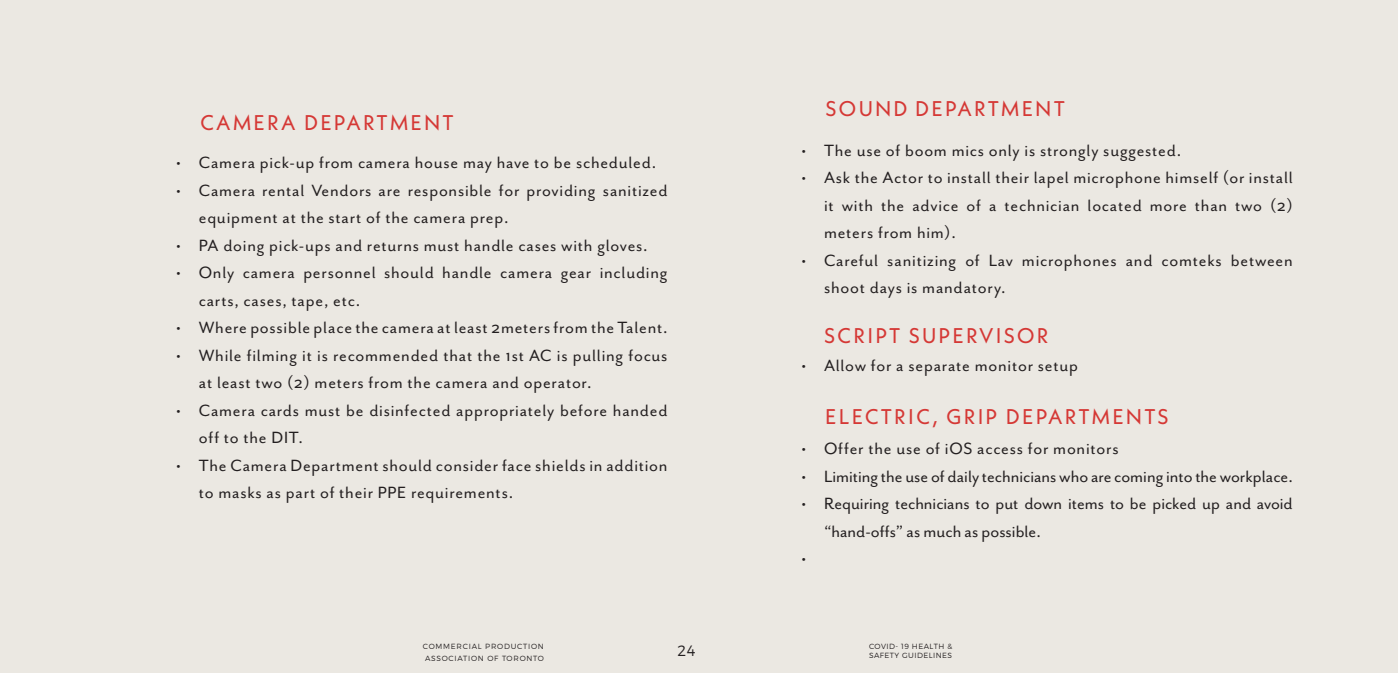
<style>
.page{position:relative;width:1398px;height:673px;background:#ebe8e2}
.page>*{position:absolute;margin:0;border:0;box-sizing:border-box;transform-origin:0 0}
.t1{font:21.25px "Neue Kabel";letter-spacing:.1em;color:#d53835}
.t2{font:18.75px/27.5px "Mr Eaves San OT";letter-spacing:.04em;color:#231f20}
.t3{font:18.75px "Mr Eaves San OT";color:#231f20}
.t4{font:15px "Trueno Lt";color:#231f20}
.t5{font:7.5px/11.5px "Trueno Lt";letter-spacing:.09em;color:#231f20}
.t6{font:7.5px "Trueno Lt";letter-spacing:.06em;color:#231f20}
</style>
<div class="page">
<p class="t1" style="left:200px;top:109px;width:255px">CAMERA DEPARTMENT</p>
<p class="t2" style="left:176px;top:149px;width:481px">• Camera pick-up from camera house may have to be scheduled.</p>
<p class="t2" style="left:199px;top:176px;width:470px;text-indent:-22px">• Camera rental Vendors are responsible for providing sanitized equipment at the start of the camera prep.</p>
<p class="t2" style="left:176px;top:231px;width:473px">• PA doing pick-ups and returns must handle cases with gloves.</p>
<p class="t2" style="left:199px;top:259px;width:470px;text-indent:-22px">• Only camera personnel should handle camera gear including carts, cases, tape, etc.</p>
<p class="t2" style="left:176px;top:314px;width:493px">• Where possible place the camera at least 2meters from the Talent.</p>
<p class="t2" style="left:199px;top:341px;width:470px;text-indent:-22px">• While filming it is recommended that the 1st AC is pulling focus at least two (2) meters from the camera and operator.</p>
<p class="t2" style="left:199px;top:396px;width:470px;text-indent:-22px">• Camera cards must be disinfected appropriately before handed off to the DIT.</p>
<p class="t2" style="left:199px;top:451px;width:470px;text-indent:-22px">• The Camera Department should consider face shields in addition to masks as part of their PPE requirements.</p>
<p class="t1" style="left:825px;top:95px;width:241px">SOUND DEPARTMENT</p>
<p class="t2" style="left:801px;top:136px;width:381px">• The use of boom mics only is strongly suggested.</p>
<p class="t2" style="left:824px;top:164px;width:470px;text-align:justify;text-indent:-22px">• Ask the Actor to install their lapel microphone himself (or install it with the advice of a technician located more than two (2) meters from him).</p>
<p class="t2" style="left:824px;top:246px;width:470px;text-indent:-22px">• Careful sanitizing of Lav microphones and comteks between shoot days is mandatory.</p>
<p class="t1" style="left:824px;top:322px;width:226px">SCRIPT SUPERVISOR</p>
<p class="t2" style="left:801px;top:352px;width:278px">• Allow for a separate monitor setup</p>
<p class="t1" style="left:825px;top:402px;width:345px">ELECTRIC, GRIP DEPARTMENTS</p>
<p class="t2" style="left:801px;top:435px;width:318px">• Offer the use of iOS access for monitors</p>
<p class="t3" style="left:801px;top:466px;width:493px">• Limiting the use of daily technicians who are coming into the workplace.</p>
<p class="t3" style="left:801px;top:493px;width:493px">• Requiring technicians to put down items to be picked up and avoid</p>
<p class="t3" style="left:824px;top:521px;width:218px">“hand-offs” as much as possible.</p>
<p class="t2" style="left:801px;top:545px;width:6px">•</p>
<p class="t5" style="left:423px;top:640px;width:122px">COMMERCIAL PRODUCTION<br>ASSOCIATION OF TORONTO</p>
<p class="t6" style="left:869px;top:641px;width:85px">COVID- 19 HEALTH &amp;</p>
<p class="t4" style="left:677px;top:641px;width:19px">24</p>
<p class="t6" style="left:869px;top:650px;width:85px">SAFETY GUIDELINES</p>
</div>
